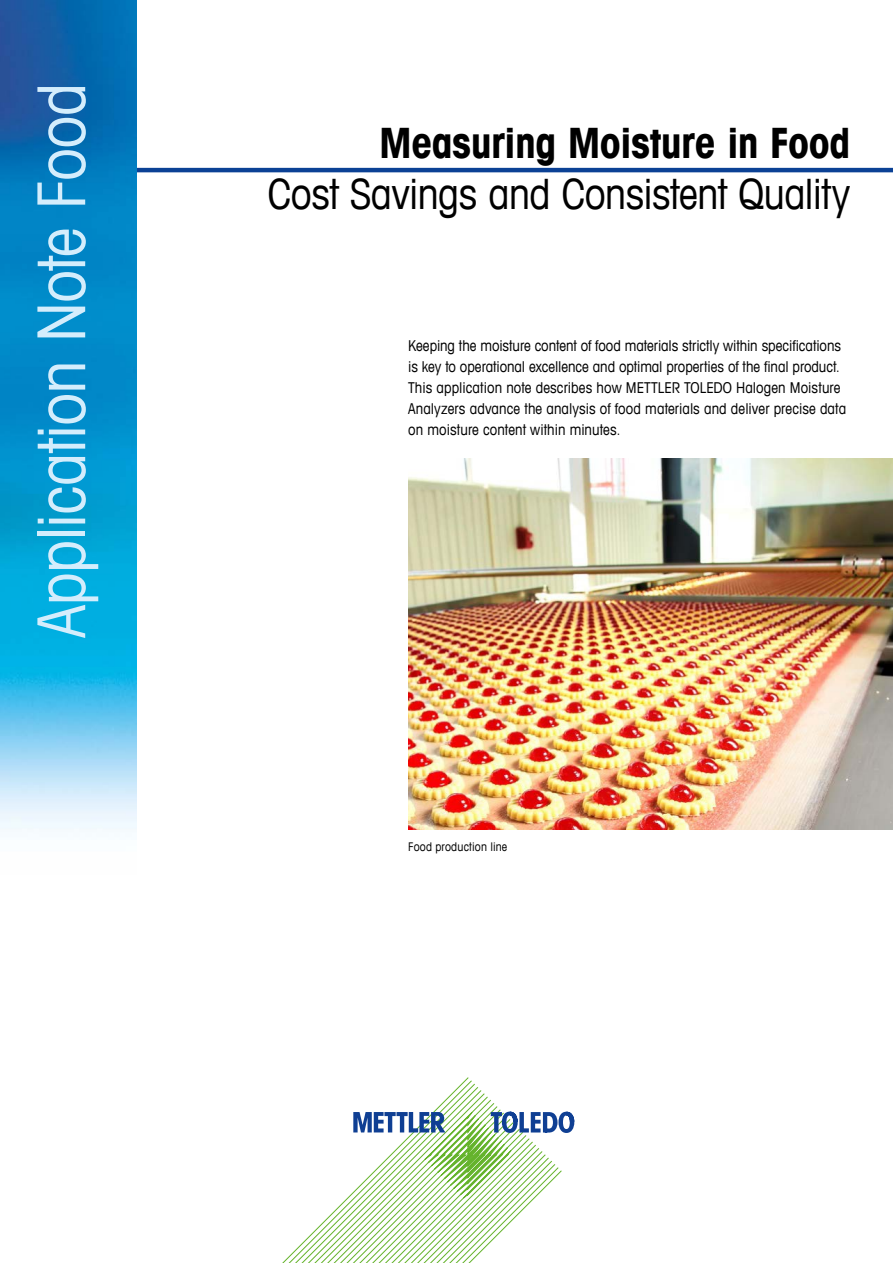
<style>
.page{position:relative;width:893px;height:1263px;background:#fff}
.page>*{position:absolute;margin:0;border:0;box-sizing:border-box;transform-origin:0 0}
.t1{font:condensed 66px "Avant Garde Com";letter-spacing:-.015em;color:#d4edfc}
.t2{font:condensed 42px "Avant Garde Com";letter-spacing:-.01em;color:#000}
.t3{font:700 condensed 42px "Avant Garde Com";letter-spacing:-.015em;color:#000}
.t4{font:condensed 15px/21px "Avant Garde Com";color:#000}
.t5{font:condensed 12px "Avant Garde Com";letter-spacing:.015em;color:#000}
</style>
<div class="page">
<hr style="left:136px;top:168px;width:757px;height:4px;background:#0b4195">
<img style="left:0;top:0;width:136px;height:830px">
<svg style="left:282px;top:1077px;width:252px;height:186px"></svg>
<svg style="left:353px;top:1111px;width:221px;height:88px"></svg>
<img style="left:408px;top:458px;width:485px;height:372px">
<h1 class="t1" style="left:21px;top:638px;width:556px;rotate:-90deg">Application Note Food</h1>
<h2 class="t3" style="left:379px;top:116px;width:473px">Measuring Moisture in Food</h2>
<h2 class="t2" style="left:268px;top:168px;width:584px">Cost Savings and Consistent Quality</h2>
<p class="t4" style="left:408px;top:335px;width:439px">Keeping the moisture content of food materials strictly within specifications is key to operational excellence and optimal properties of the final product.<br>This application note describes how METTLER TOLEDO Halogen Moisture Analyzers advance the analysis of food materials and deliver precise data on moisture content within minutes.</p>
<p class="t5" style="left:408px;top:839px;width:101px">Food production line</p>
</div>
